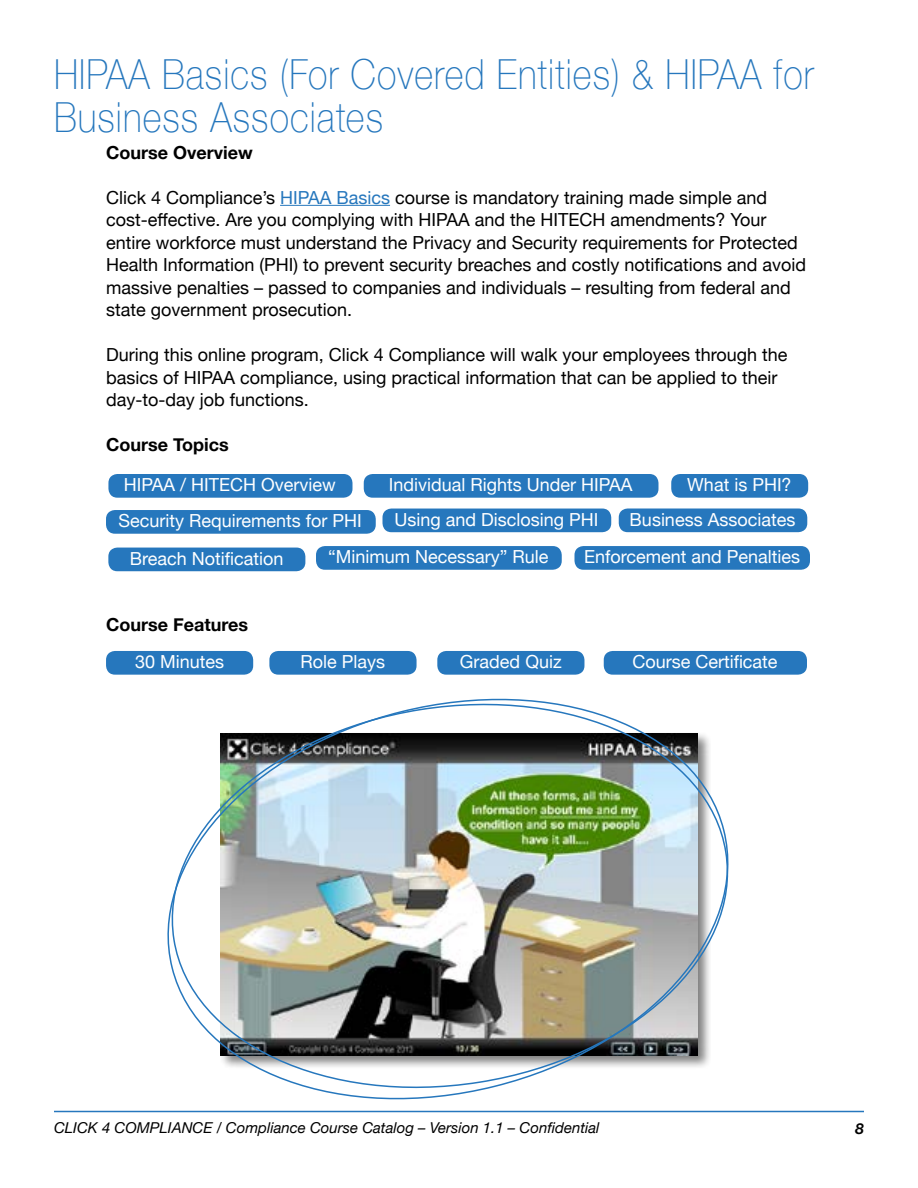
<style>
.page{position:relative;width:918px;height:1188px;background:#fff}
.page>*{position:absolute;margin:0;border:0;box-sizing:border-box;transform-origin:0 0}
.t1{font:100 41.4px/43.2px "Helvetica Neue";letter-spacing:.03em;color:#2677bd;scale:.87 1}
.t2{font:18px/22.5px "Helvetica Neue";color:#000}
.t3{font:18px/36px "Helvetica Neue";color:#fff}
.t4{font:700 18px "Helvetica Neue";color:#000}
.t5{font:italic 15px "Helvetica Neue";color:#000}
.t6{font:italic 700 15px "Helvetica Neue";color:#000}
.s1{color:#2677bd}
</style>
<div class="page">
<hr style="left:54px;top:1111px;width:810px;height:1px;background:#2677bd">
<hr style="left:280px;top:205px;width:110px;height:1px;background:#2677bd">
<div style="left:106px;top:651px;width:147px;height:24px;background:#2677bd;border-radius:9px"></div>
<div style="left:269px;top:651px;width:148px;height:24px;background:#2677bd;border-radius:9px"></div>
<div style="left:437px;top:651px;width:147px;height:24px;background:#2677bd;border-radius:9px"></div>
<div style="left:604px;top:651px;width:203px;height:24px;background:#2677bd;border-radius:9px"></div>
<div style="left:108px;top:474px;width:244px;height:24px;background:#2677bd;border-radius:9px"></div>
<div style="left:106px;top:510px;width:270px;height:24px;background:#2677bd;border-radius:9px"></div>
<div style="left:364px;top:474px;width:294px;height:24px;background:#2677bd;border-radius:9px"></div>
<div style="left:671px;top:474px;width:137px;height:24px;background:#2677bd;border-radius:9px"></div>
<div style="left:382px;top:509px;width:229px;height:23px;background:#2677bd;border-radius:9px"></div>
<div style="left:108px;top:548px;width:197px;height:23px;background:#2677bd;border-radius:9px"></div>
<div style="left:316px;top:546px;width:246px;height:24px;background:#2677bd;border-radius:9px"></div>
<div style="left:574px;top:546px;width:236px;height:24px;background:#2677bd;border-radius:9px"></div>
<div style="left:619px;top:508px;width:188px;height:24px;background:#2677bd;border-radius:9px"></div>
<img style="left:146px;top:674px;width:604px;height:439px">
<h1 class="t1" style="left:54px;top:52px;width:875px">HIPAA Basics (For Covered Entities) &amp; HIPAA for<br>Business Associates</h1>
<p class="t4" style="left:106px;top:138px;width:148px">Course Overview</p>
<p class="t2" style="left:106px;top:187px;width:702px">Click 4 Compliance’s <span class="s1">HIPAA Basics</span> course is mandatory training made simple and cost-effective. Are you complying with HIPAA and the HITECH amendments? Your entire workforce must understand the Privacy and Security requirements for Protected Health Information (PHI) to prevent security breaches and costly notifications and avoid massive penalties – passed to companies and individuals – resulting from federal and state government prosecution.</p>
<p class="t2" style="left:106px;top:344px;width:683px">During this online program, Click 4 Compliance will walk your employees through the basics of HIPAA compliance, using practical information that can be applied to their day-to-day job functions.</p>
<p class="t4" style="left:106px;top:431px;width:124px">Course Topics</p>
<p class="t3" style="left:119px;top:468px;width:245px">HIPAA / HITECH Overview<br>Security Requirements for PHI</p>
<p class="t3" style="left:389px;top:468px;width:245px">Individual Rights Under HIPAA</p>
<p class="t3" style="left:687px;top:468px;width:106px">What is PHI?</p>
<p class="t3" style="left:630px;top:502px;width:167px">Business Associates</p>
<p class="t3" style="left:394px;top:502px;width:206px">Using and Disclosing PHI</p>
<p class="t3" style="left:130px;top:541px;width:155px">Breach Notification</p>
<p class="t3" style="left:328px;top:540px;width:222px">“Minimum Necessary” Rule</p>
<p class="t3" style="left:584px;top:540px;width:218px">Enforcement and Penalties</p>
<p class="t4" style="left:106px;top:611px;width:144px">Course Features</p>
<p class="t3" style="left:135px;top:645px;width:91px">30 Minutes</p>
<p class="t3" style="left:301px;top:645px;width:86px">Role Plays</p>
<p class="t3" style="left:460px;top:645px;width:103px">Graded Quiz</p>
<p class="t3" style="left:632px;top:645px;width:147px">Course Certificate</p>
<p class="t5" style="left:54px;top:1117px;width:547px">CLICK 4 COMPLIANCE / Compliance Course Catalog – Version 1.1 – Confidential</p>
<p class="t6" style="left:856px;top:1117px;width:10px">8</p>
</div>
